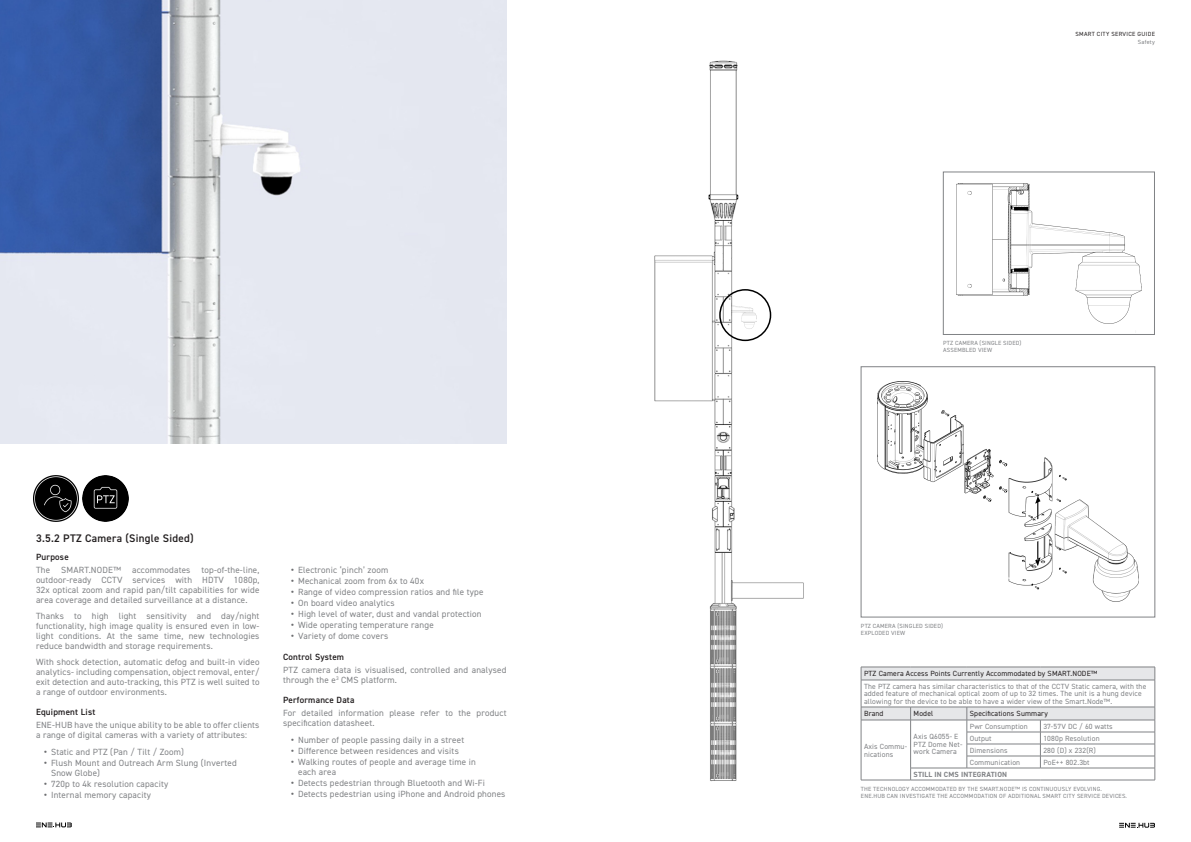
<style>
.page{position:relative;width:1191px;height:842px;background:#fff}
.page>*{position:absolute;margin:0;border:0;box-sizing:border-box;transform-origin:0 0}
._0_1_1_Sub_Subtitle{font:600 11px "DIN2014";letter-spacing:.025em;color:#231f20}
.Body_Copy{font:9px/10px "DIN2014";letter-spacing:.02em;color:#808285}
.Service_Subtitles__s{font:600 9px "DIN2014";letter-spacing:.025em;color:#231f20}
.t1{font:7.5px/7.5px "DIN2014";letter-spacing:.02em;color:#808285}
.t2{font:7.5px "DIN2014";letter-spacing:.02em;color:#231f20}
.t3{font:700 7.5px "DIN2014";letter-spacing:.02em;color:#808285}
.t4{font:6px/7px "DIN2014";letter-spacing:.03em;color:#808285}
.t5{font:6px "DIN2014";letter-spacing:.05em;color:#231f20}
.s1{font-weight:700;font-size:9.5px;color:#6c6d70}
</style>
<div class="page">
<img style="left:654px;top:60px;width:150px;height:722px">
<img style="left:956px;top:184px;width:185px;height:140px">
<div style="left:943px;top:172px;width:211px;height:163px;border:1px solid #808285"></div>
<img style="left:877px;top:382px;width:261px;height:220px">
<div style="left:861px;top:367px;width:294px;height:250px;border:1px solid #808285"></div>
<div style="left:719px;top:289px;width:52px;height:52px;border:2px solid #000;border-radius:50%"></div>
<svg style="left:1119px;top:823px;width:36px;height:5px"></svg>
<hr style="left:861px;top:780px;width:49px;height:1px;background:#808285">
<hr style="left:910px;top:780px;width:56px;height:1px;background:#808285">
<hr style="left:966px;top:780px;width:74px;height:1px;background:#808285">
<hr style="left:1040px;top:780px;width:115px;height:1px;background:#808285">
<svg style="left:861px;top:667px;width:294px;height:113px"></svg>
<img style="left:83px;top:476px;width:46px;height:45px">
<img style="left:33px;top:476px;width:46px;height:45px">
<svg style="left:36px;top:822px;width:36px;height:5px"></svg>
<img style="left:0;top:0;width:506px;height:444px">
<img style="left:731px;top:296px;width:25px;height:35px">
<p class="_0_1_1_Sub_Subtitle" style="left:36px;top:531px;width:159px">3.5.2 PTZ Camera (Single Sided)</p>
<p class="Service_Subtitles__s" style="left:36px;top:551px;width:34px">Purpose</p>
<p class="Body_Copy" style="left:36px;top:565px;width:225px;text-align:justify">The SMART.NODE™ accommodates top-of-the-line, outdoor-ready CCTV services with HDTV 1080p, 32x optical zoom and rapid pan/tilt capabilities for wide area coverage and detailed surveillance at a distance.</p>
<p class="Body_Copy" style="left:36px;top:611px;width:225px;text-align:justify">Thanks to high light sensitivity and day/night functionality, high image quality is ensured even in low&shy;light conditions. At the same time, new technologies reduce bandwidth and storage requirements.</p>
<p class="Body_Copy" style="left:36px;top:657px;width:225px;text-align:justify">With shock detection, automatic defog and built-in video analytics- including compensation, object removal, enter/ exit detection and auto-tracking, this PTZ is well suited to a range of outdoor environments.</p>
<p class="Service_Subtitles__s" style="left:36px;top:706px;width:61px">Equipment List</p>
<p class="Body_Copy" style="left:36px;top:720px;width:225px">ENE-HUB have the unique ability to be able to offer clients a range of digital cameras with a variety of attributes:</p>
<p class="Body_Copy" style="left:44px;top:747px;width:142px"><span class="s1">•</span> Static and PTZ (Pan / Tilt / Zoom)</p>
<p class="Body_Copy" style="left:51px;top:758px;width:187px;text-indent:-7px"><span class="s1">•</span> Flush Mount and Outreach Arm Slung (Inverted<br>Snow Globe)</p>
<p class="Body_Copy" style="left:44px;top:779px;width:126px"><span class="s1">•</span> 720p to 4k resolution capacity</p>
<p class="Body_Copy" style="left:44px;top:790px;width:108px"><span class="s1">•</span> Internal memory capacity</p>
<p class="Body_Copy" style="left:291px;top:565px;width:99px"><span class="s1">•</span> Electronic ‘pinch’ zoom</p>
<p class="Body_Copy" style="left:291px;top:576px;width:134px"><span class="s1">•</span> Mechanical zoom from 6x to 40x</p>
<p class="Body_Copy" style="left:291px;top:587px;width:194px"><span class="s1">•</span> Range of video compression ratios and file type</p>
<p class="Body_Copy" style="left:291px;top:598px;width:105px"><span class="s1">•</span> On board video analytics</p>
<p class="Body_Copy" style="left:291px;top:609px;width:192px"><span class="s1">•</span> High level of water, dust and vandal protection</p>
<p class="Body_Copy" style="left:291px;top:620px;width:144px"><span class="s1">•</span> Wide operating temperature range</p>
<p class="Body_Copy" style="left:291px;top:631px;width:99px"><span class="s1">•</span> Variety of dome covers</p>
<p class="Service_Subtitles__s" style="left:283px;top:651px;width:63px">Control System</p>
<p class="Body_Copy" style="left:283px;top:664px;width:225px">PTZ camera data is visualised, controlled and analysed through the e<sup>3</sup> CMS platform.</p>
<p class="Service_Subtitles__s" style="left:283px;top:694px;width:73px">Performance Data</p>
<p class="Body_Copy" style="left:283px;top:708px;width:225px">For detailed information please refer to the product specification datasheet.</p>
<p class="Body_Copy" style="left:291px;top:735px;width:175px"><span class="s1">•</span> Number of people passing daily in a street</p>
<p class="Body_Copy" style="left:291px;top:746px;width:169px"><span class="s1">•</span> Difference between residences and visits</p>
<p class="Body_Copy" style="left:298px;top:757px;width:179px;text-indent:-7px"><span class="s1">•</span> Walking routes of people and average time in each area</p>
<p class="Body_Copy" style="left:291px;top:778px;width:195px"><span class="s1">•</span> Detects pedestrian through Bluetooth and Wi-Fi</p>
<p class="Body_Copy" style="left:291px;top:789px;width:216px"><span class="s1">•</span> Detects pedestrian using iPhone and Android phones</p>
<p class="t5" style="left:1075px;top:30px;width:81px">SMART CITY SERVICE GUIDE</p>
<p class="t4" style="left:1137px;top:39px;width:19px">Safety</p>
<p class="t4" style="left:943px;top:340px;width:80px">PTZ CAMERA (SINGLE SIDED)<br>ASSEMBLED VIEW</p>
<p class="t4" style="left:861px;top:622px;width:84px">PTZ CAMERA (SINGLED SIDED)<br>EXPLODED VIEW</p>
<p class="t2" style="left:864px;top:669px;width:235px">PTZ Camera Access Points Currently Accommodated by SMART.NODE™</p>
<p class="t1" style="left:864px;top:682px;width:284px">The PTZ camera has similar characteristics to that of the CCTV Static camera, with the added feature of mechanical optical zoom of up to 32 times. The unit is a hung device allowing for the device to be able to have a wider view of the Smart.Node™.</p>
<p class="t2" style="left:864px;top:709px;width:21px">Brand</p>
<p class="t2" style="left:913px;top:709px;width:21px">Model</p>
<p class="t2" style="left:969px;top:709px;width:79px">Specifications Summary</p>
<p class="t1" style="left:864px;top:743px;width:45px">Axis Commu&shy;nications</p>
<p class="t1" style="left:913px;top:733px;width:50px">Axis Q6055- E<br>PTZ Dome Net&shy;work Camera</p>
<p class="t1" style="left:969px;top:722px;width:59px">Pwr Consumption</p>
<p class="t1" style="left:1043px;top:722px;width:71px">37-57V DC / 60 watts</p>
<p class="t1" style="left:969px;top:734px;width:23px">Output</p>
<p class="t1" style="left:1043px;top:734px;width:58px">1080p Resolution</p>
<p class="t1" style="left:969px;top:746px;width:39px">Dimensions</p>
<p class="t1" style="left:1043px;top:746px;width:54px">280 (D) x 232(R)</p>
<p class="t1" style="left:969px;top:758px;width:52px">Communication</p>
<p class="t1" style="left:1043px;top:758px;width:48px">PoE++ 802.3bt</p>
<p class="t3" style="left:913px;top:769px;width:95px">STILL IN CMS INTEGRATION</p>
<p class="t4" style="left:861px;top:785px;width:267px">THE TECHNOLOGY ACCOMMODATED BY THE SMART.NODE™ IS CONTINUOUSLY EVOLVING.<br>ENE.HUB CAN INVESTIGATE THE ACCOMMODATION OF ADDITIONAL SMART CITY SERVICE DEVICES.</p>
</div>
